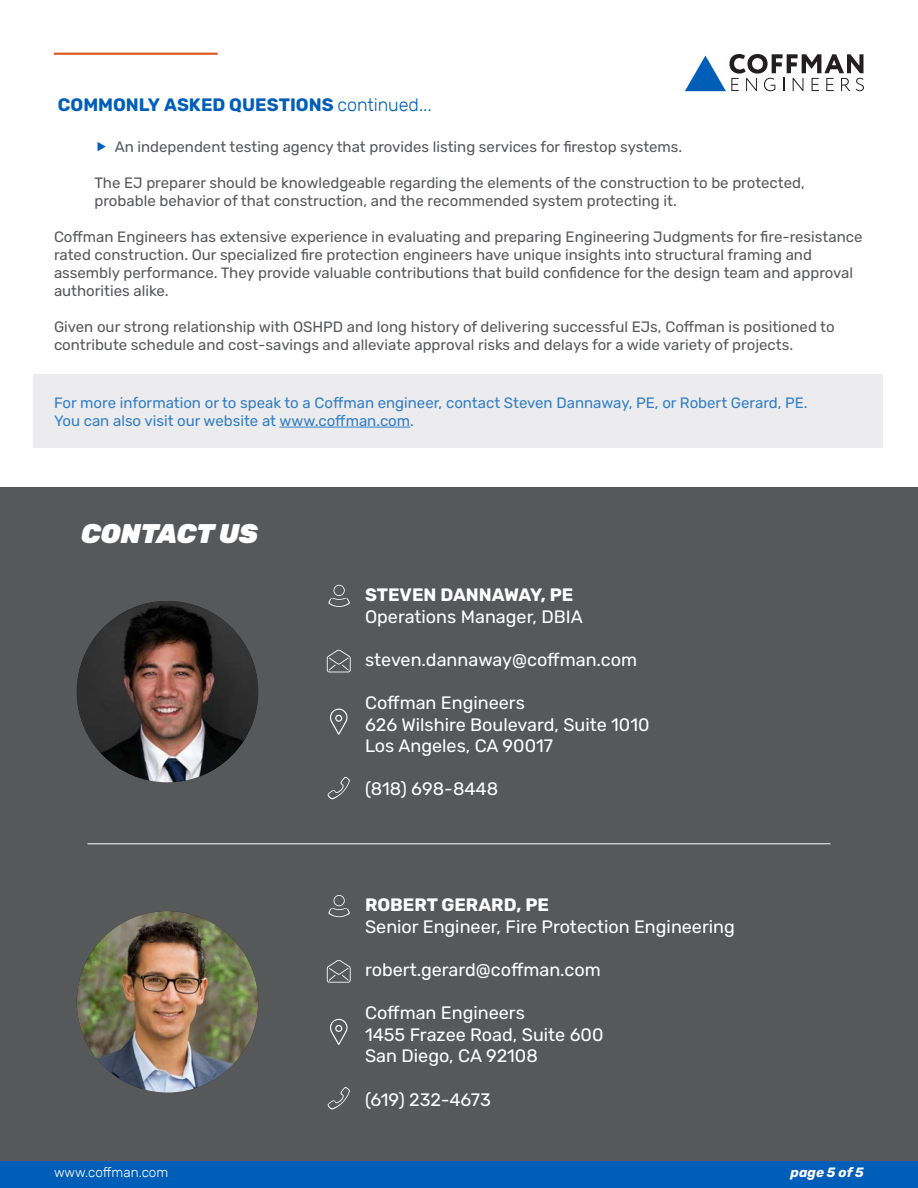
<style>
.page{position:relative;width:918px;height:1188px;background:#fff}
.page>*{position:absolute;margin:0;border:0;box-sizing:border-box;transform-origin:0 0}
.t1{font:italic 900 27px "Rubik";color:#fff}
.t2{font:18px/21.6px "Rubik";color:#fff}
.Main_Heading{font:700 18px "Rubik";color:#005eb8}
.Body_Text_RUBIK{font:15px/18px "Rubik";color:#57585a}
.Body_Text_RUBIK-2{font:15px/18px "Rubik";color:#337ec6}
.Body_Text_RUBIK-3{font:italic 700 13.5px "Rubik";color:#fff}
.Body_Text_RUBIK-4{font:300 13.5px "Rubik";color:#fff}
.s1{font-weight:300}
.s2{font-weight:700}
</style>
<div class="page">
<div style="left:33px;top:374px;width:850px;height:74px;background:#ececee"></div>
<hr style="left:279px;top:427px;width:131px;height:1px;background:#337ec6">
<hr style="left:54px;top:53px;width:164px;height:2px;background:#dd5927">
<svg style="left:685px;top:54px;width:179px;height:37px"></svg>
<div style="left:0;top:1156px;width:918px;height:32px;background:#005eb8"></div>
<div style="left:0;top:487px;width:918px;height:673px;background:#57585a"></div>
<img style="left:77px;top:911px;width:181px;height:182px;border-radius:91px">
<svg style="left:327px;top:960px;width:24px;height:23px"></svg>
<svg style="left:330px;top:1018px;width:18px;height:27px"></svg>
<svg style="left:327px;top:1087px;width:23px;height:23px"></svg>
<svg style="left:328px;top:895px;width:22px;height:22px"></svg>
<img style="left:77px;top:601px;width:181px;height:181px;border-radius:91px">
<svg style="left:327px;top:649px;width:24px;height:23px"></svg>
<svg style="left:330px;top:708px;width:18px;height:27px"></svg>
<svg style="left:327px;top:777px;width:23px;height:22px"></svg>
<svg style="left:328px;top:585px;width:22px;height:22px"></svg>
<hr style="left:87px;top:843px;width:744px;height:1px;background:#fff">
<p class="Main_Heading" style="left:58px;top:94px;width:375px">COMMONLY ASKED QUESTIONS <span class="s1">continued...</span></p>
<p class="Body_Text_RUBIK" style="left:115px;top:138px;width:569px">An independent testing agency that provides listing services for firestop systems.</p>
<p class="Body_Text_RUBIK" style="left:94px;top:174px;width:712px">The EJ preparer should be knowledgeable regarding the elements of the construction to be protected, probable behavior of that construction, and the recommended system protecting it.</p>
<p class="Body_Text_RUBIK" style="left:54px;top:228px;width:810px">Coffman Engineers has extensive experience in evaluating and preparing Engineering Judgments for fire-resistance rated construction. Our specialized fire protection engineers have unique insights into structural framing and assembly performance. They provide valuable contributions that build confidence for the design team and approval authorities alike.</p>
<p class="Body_Text_RUBIK" style="left:54px;top:318px;width:782px">Given our strong relationship with OSHPD and long history of delivering successful EJs, Coffman is positioned to contribute schedule and cost-savings and alleviate approval risks and delays for a wide variety of projects.</p>
<p class="Body_Text_RUBIK-2" style="left:54px;top:395px;width:755px">For more information or to speak to a Coffman engineer, contact Steven Dannaway, PE, or Robert Gerard, PE.<br>You can also visit our website at www.coffman.com.</p>
<p class="t1" style="left:81px;top:518px;width:179px">CONTACT US</p>
<p class="t2" style="left:365px;top:584px;width:219px"><span class="s2">STEVEN DANNAWAY, PE<br></span>Operations Manager, DBIA</p>
<p class="t2" style="left:365px;top:649px;width:274px">steven.dannaway@coffman.com</p>
<p class="t2" style="left:365px;top:692px;width:161px">Coffman Engineers</p>
<p class="t2" style="left:365px;top:714px;width:286px">626 Wilshire Boulevard, Suite 1010<br>Los Angeles, CA 90017</p>
<p class="t2" style="left:365px;top:779px;width:135px">(818) 698-8448</p>
<p class="t2" style="left:365px;top:895px;width:371px"><span class="s2">ROBERT GERARD, PE<br></span>Senior Engineer, Fire Protection Engineering</p>
<p class="t2" style="left:365px;top:959px;width:237px">robert.gerard@coffman.com</p>
<p class="t2" style="left:365px;top:1003px;width:161px">Coffman Engineers</p>
<p class="t2" style="left:365px;top:1024px;width:240px">1455 Frazee Road, Suite 600</p>
<p class="t2" style="left:365px;top:1046px;width:174px">San Diego, CA 92108</p>
<p class="t2" style="left:365px;top:1089px;width:127px">(619) 232-4673</p>
<p class="Body_Text_RUBIK-4" style="left:54px;top:1164px;width:116px">www.coffman.com</p>
<p class="Body_Text_RUBIK-3" style="left:765px;top:1164px;width:75px">page 2 of 2</p>
<p class="Body_Text_RUBIK-3" style="left:791px;top:1164px;width:75px">page 5 of 5</p>
</div>
